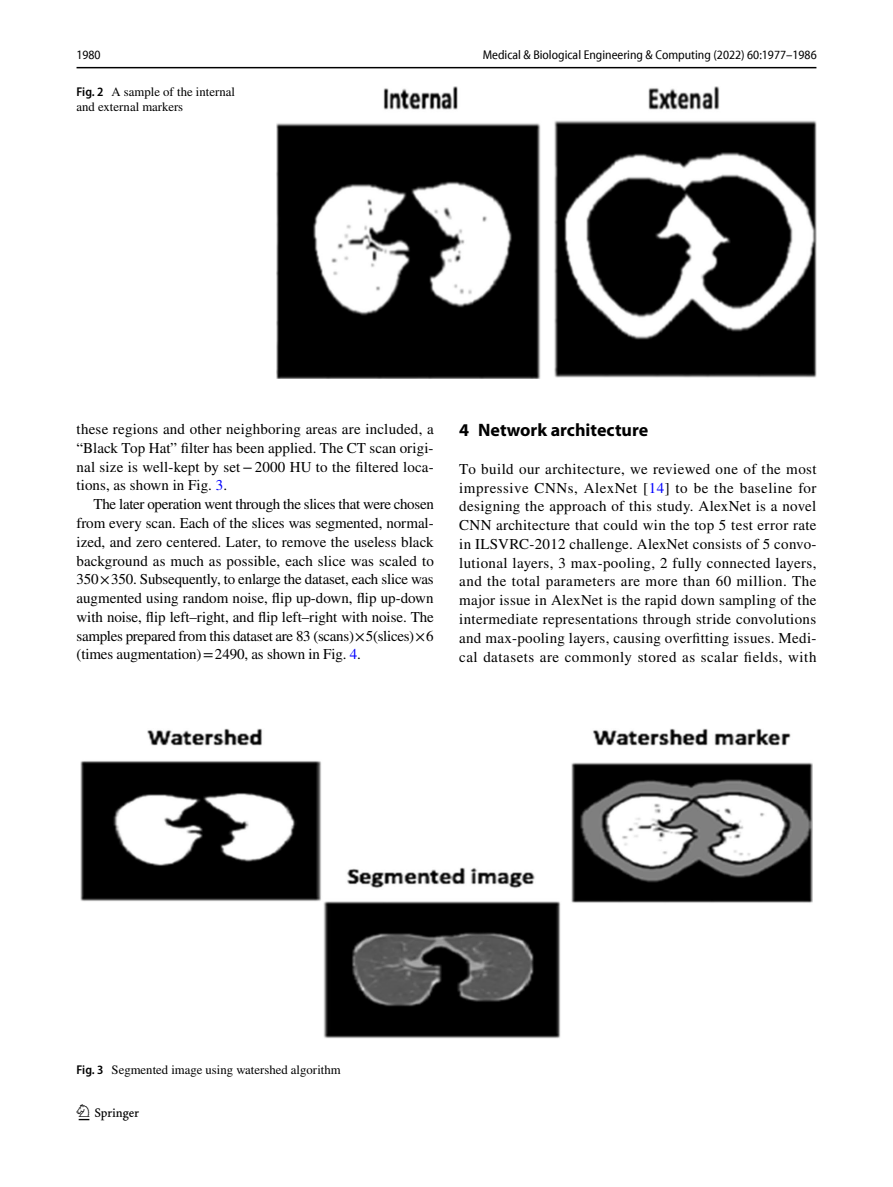
<style>
.page{position:relative;width:893px;height:1187px;background:#fff}
.page>*{position:absolute;margin:0;border:0;box-sizing:border-box;transform-origin:0 0}
.t1{font:22.5px "Springnew Regular 2";color:#000}
.t2{font:700 18px "Myriad Pro";color:#000}
.t3{font:15px/18.8px "STIX";letter-spacing:.01em;color:#000;text-align:justify}
.t4{font:12.75px/15px "STIX";color:#000}
.t5{font:semi-condensed 12.75px "Myriad Pro Unic";color:#000}
.s1{font-family:"Myriad Pro";font-weight:600;font-stretch:semi-condensed}
.s2{color:#00f}
</style>
<div class="page">
<hr style="left:77px;top:67px;width:739px;height:1px;background:#000">
<img style="left:276px;top:87px;width:540px;height:291px">
<img style="left:81px;top:728px;width:731px;height:310px">
<p class="t5" style="left:76px;top:50px;width:26px">1980</p>
<p class="t5" style="left:483px;top:50px;width:335px">Medical &amp; Biological Engineering &amp; Computing (2022) 60:1977–1986</p>
<p class="t4" style="left:77px;top:85px;width:160px"><span class="s1">Fig. 2</span> A sample of the internal and external markers</p>
<p class="t3" style="left:77px;top:421px;width:359px">these regions and other neighboring areas are included, a “Black Top Hat” filter has been applied. The CT scan origi&shy;nal size is well-kept by set−2000 HU to the filtered loca&shy;tions, as shown in Fig. <span class="s2">3</span>.</p>
<p class="t3" style="left:77px;top:496px;width:359px;text-indent:17px">The later operation went through the slices that were chosen from every scan. Each of the slices was segmented, normal&shy;ized, and zero centered. Later, to remove the useless black background as much as possible, each slice was scaled to 350×350. Subsequently, to enlarge the dataset, each slice was augmented using random noise, flip up-down, flip up-down with noise, flip left–right, and flip left–right with noise. The samples prepared from this dataset are 83 (scans)×5(slices)×6 (times augmentation)=2490, as shown in Fig. <span class="s2">4</span>.</p>
<p class="t2" style="left:459px;top:418px;width:191px">4 Network architecture</p>
<p class="t3" style="left:459px;top:460px;width:359px">To build our architecture, we reviewed one of the most impressive CNNs, AlexNet [<span class="s2">14</span>] to be the baseline for designing the approach of this study. AlexNet is a novel CNN architecture that could win the top 5 test error rate in ILSVRC-2012 challenge. AlexNet consists of 5 convo&shy;lutional layers, 3 max-pooling, 2 fully connected layers, and the total parameters are more than 60 million. The major issue in AlexNet is the rapid down sampling of the intermediate representations through stride convolutions and max-pooling layers, causing overfitting issues. Medi&shy;cal datasets are commonly stored as scalar fields, with</p>
<p class="t4" style="left:77px;top:1062px;width:266px"><span class="s1">Fig. 3</span> Segmented image using watershed algorithm</p>
<h1 class="t1" style="left:79px;top:1104px;width:62px">1 3</h1>
</div>
